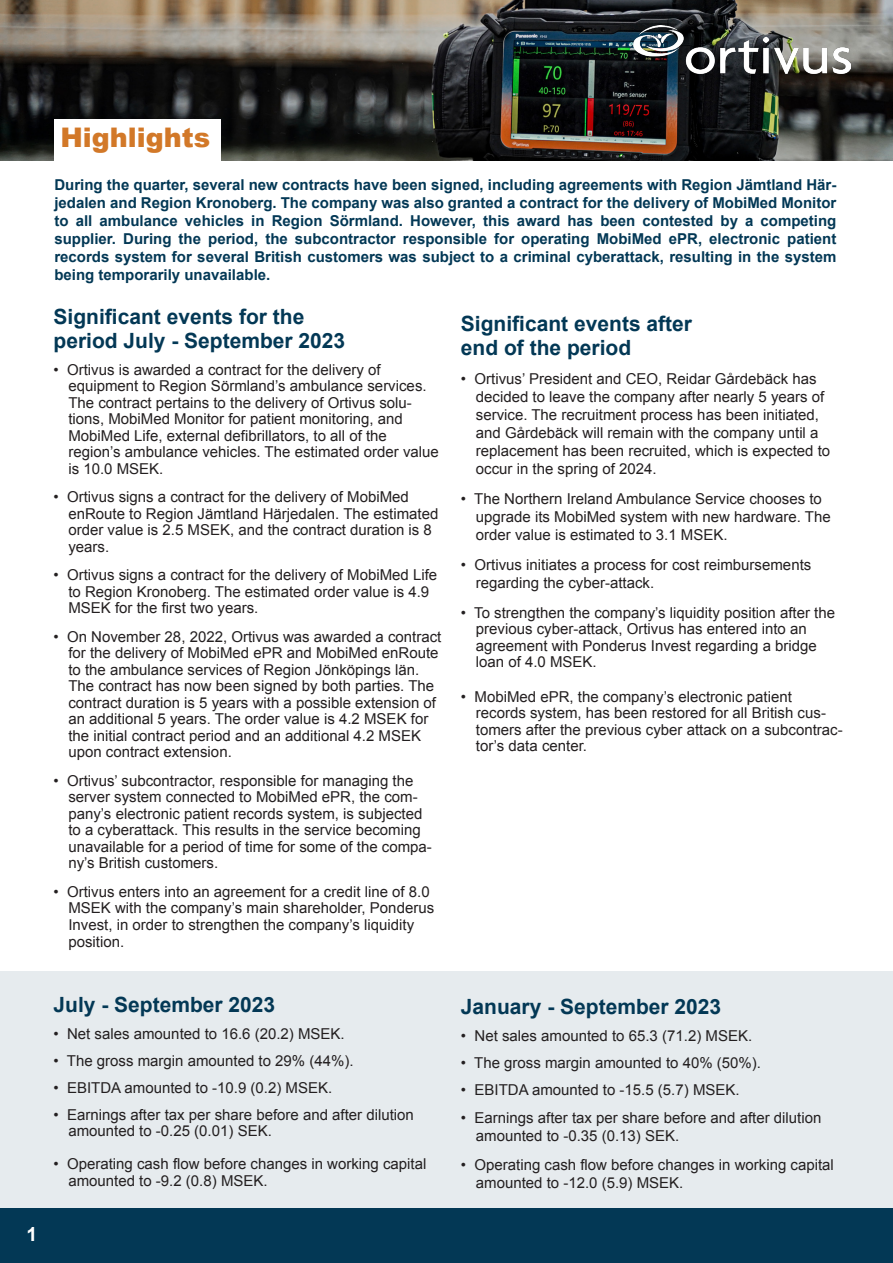
<style>
.page{position:relative;width:893px;height:1263px;background:#fff}
.page>*{position:absolute;margin:0;border:0;box-sizing:border-box;transform-origin:0 0}
.t1{font:900 27px "Arial";color:#d27828}
.t2{font:700 21px "Arial";color:#033855}
.t3{font:700 19.5px "Arial";color:#fff}
.t4{font:15px/16.5px "Arial";color:#231f20}
.t5{font:700 15px/18px "Arial";color:#033855;text-align:justify}
</style>
<div class="page">
<div style="left:0;top:971px;width:893px;height:238px;background:#e6ebee"></div>
<img style="left:0;top:0;width:893px;height:160px">
<div style="left:54px;top:119px;width:166px;height:59px;background:#fff"></div>
<div style="left:0;top:1209px;width:893px;height:54px;background:#033855"></div>
<img style="left:634px;top:25px;width:216px;height:49px">
<p class="t3" style="left:26px;top:1221px;width:12px">1</p>
<p class="t1" style="left:60px;top:118px;width:151px">Highlights</p>
<p class="t5" style="left:54px;top:176px;width:783px">During the quarter, several new contracts have been signed, including agreements with Region Jämtland Här&shy;jedalen and Region Kronoberg. The company was also granted a contract for the delivery of MobiMed Monitor to all ambulance vehicles in Region Sörmland. However, this award has been contested by a competing supplier. During the period, the subcontractor responsible for operating MobiMed ePR, electronic patient records system for several British customers was subject to a criminal cyberattack, resulting in the system being temporarily unavailable.</p>
<p class="t2" style="left:461px;top:310px;width:233px">Significant events after</p>
<p class="t2" style="left:461px;top:334px;width:172px">end of the period</p>
<p class="t4" style="left:461px;top:370px;width:357px">• Ortivus’ President and CEO, Reidar Gårdebäck has</p>
<p class="t4" style="left:476px;top:388px;width:356px;line-height:18px">decided to leave the company after nearly 5 years of service. The recruitment process has been initiated, and Gårdebäck will remain with the company until a replacement has been recruited, which is expected to occur in the spring of 2024.</p>
<p class="t4" style="left:461px;top:490px;width:362px">• The Northern Ireland Ambulance Service chooses to</p>
<p class="t4" style="left:476px;top:508px;width:356px;line-height:18px">upgrade its MobiMed system with new hardware. The order value is estimated to 3.1 MSEK.</p>
<p class="t4" style="left:461px;top:556px;width:352px">• Ortivus initiates a process for cost reimbursements</p>
<p class="t4" style="left:476px;top:574px;width:180px">regarding the cyber-attack.</p>
<p class="t4" style="left:461px;top:604px;width:376px">• To strengthen the company’s liquidity position after the</p>
<p class="t4" style="left:476px;top:621px;width:342px">previous cyber-attack, Ortivus has entered into an agreement with Ponderus Invest regarding a bridge loan of 4.0 MSEK.</p>
<p class="t4" style="left:461px;top:688px;width:332px">• MobiMed ePR, the company’s electronic patient</p>
<p class="t4" style="left:476px;top:705px;width:368px">records system, has been restored for all British cus&shy;tomers after the previous cyber attack on a subcontrac&shy;tor’s data center.</p>
<p class="t2" style="left:54px;top:303px;width:252px">Significant events for the</p>
<p class="t2" style="left:54px;top:327px;width:293px">period July - September 2023</p>
<p class="t4" style="left:54px;top:362px;width:329px">• Ortivus is awarded a contract for the delivery of</p>
<p class="t4" style="left:68px;top:378px;width:372px">equipment to Region Sörmland’s ambulance services.<br>The contract pertains to the delivery of Ortivus solu&shy;tions, MobiMed Monitor for patient monitoring, and MobiMed Life, external defibrillators, to all of the region’s ambulance vehicles. The estimated order value is 10.0 MSEK.</p>
<p class="t4" style="left:54px;top:489px;width:357px">• Ortivus signs a contract for the delivery of MobiMed</p>
<p class="t4" style="left:68px;top:506px;width:371px">enRoute to Region Jämtland Härjedalen. The estimated order value is 2.5 MSEK, and the contract duration is 8 years.</p>
<p class="t4" style="left:54px;top:567px;width:385px">• Ortivus signs a contract for the delivery of MobiMed Life</p>
<p class="t4" style="left:68px;top:584px;width:362px">to Region Kronoberg. The estimated order value is 4.9<br>MSEK for the first two years.</p>
<p class="t4" style="left:54px;top:629px;width:389px">• On November 28, 2022, Ortivus was awarded a contract</p>
<p class="t4" style="left:68px;top:645px;width:372px">for the delivery of MobiMed ePR and MobiMed enRoute to the ambulance services of Region Jönköpings län.<br>The contract has now been signed by both parties. The contract duration is 5 years with a possible extension of an additional 5 years. The order value is 4.2 MSEK for the initial contract period and an additional 4.2 MSEK upon contract extension.</p>
<p class="t4" style="left:54px;top:773px;width:361px">• Ortivus’ subcontractor, responsible for managing the</p>
<p class="t4" style="left:68px;top:789px;width:365px">server system connected to MobiMed ePR, the com&shy;pany’s electronic patient records system, is subjected to a cyberattack. This results in the service becoming unavailable for a period of time for some of the compa&shy;ny’s British customers.</p>
<p class="t4" style="left:54px;top:884px;width:378px">• Ortivus enters into an agreement for a credit line of 8.0</p>
<p class="t4" style="left:68px;top:900px;width:367px">MSEK with the company’s main shareholder, Ponderus<br>Invest, in order to strengthen the company’s liquidity position.</p>
<p class="t2" style="left:54px;top:990px;width:223px">July - September 2023</p>
<p class="t4" style="left:54px;top:1025px;width:293px">• Net sales amounted to 16.6 (20.2) MSEK.</p>
<p class="t4" style="left:54px;top:1052px;width:302px">• The gross margin amounted to 29% (44%).</p>
<p class="t4" style="left:54px;top:1079px;width:280px">• EBITDA amounted to -10.9 (0.2) MSEK.</p>
<p class="t4" style="left:54px;top:1106px;width:362px">• Earnings after tax per share before and after dilution</p>
<p class="t4" style="left:68px;top:1123px;width:205px">amounted to -0.25 (0.01) SEK.</p>
<p class="t4" style="left:54px;top:1156px;width:374px">• Operating cash flow before changes in working capital</p>
<p class="t4" style="left:68px;top:1172px;width:201px">amounted to -9.2 (0.8) MSEK.</p>
<p class="t2" style="left:461px;top:992px;width:262px">January - September 2023</p>
<p class="t4" style="left:461px;top:1027px;width:293px">• Net sales amounted to 65.3 (71.2) MSEK.</p>
<p class="t4" style="left:461px;top:1054px;width:302px">• The gross margin amounted to 40% (50%).</p>
<p class="t4" style="left:461px;top:1081px;width:280px">• EBITDA amounted to -15.5 (5.7) MSEK.</p>
<p class="t4" style="left:461px;top:1110px;width:362px">• Earnings after tax per share before and after dilution</p>
<p class="t4" style="left:476px;top:1128px;width:205px">amounted to -0.35 (0.13) SEK.</p>
<p class="t4" style="left:461px;top:1156px;width:374px">• Operating cash flow before changes in working capital</p>
<p class="t4" style="left:476px;top:1174px;width:209px">amounted to -12.0 (5.9) MSEK.</p>
</div>
